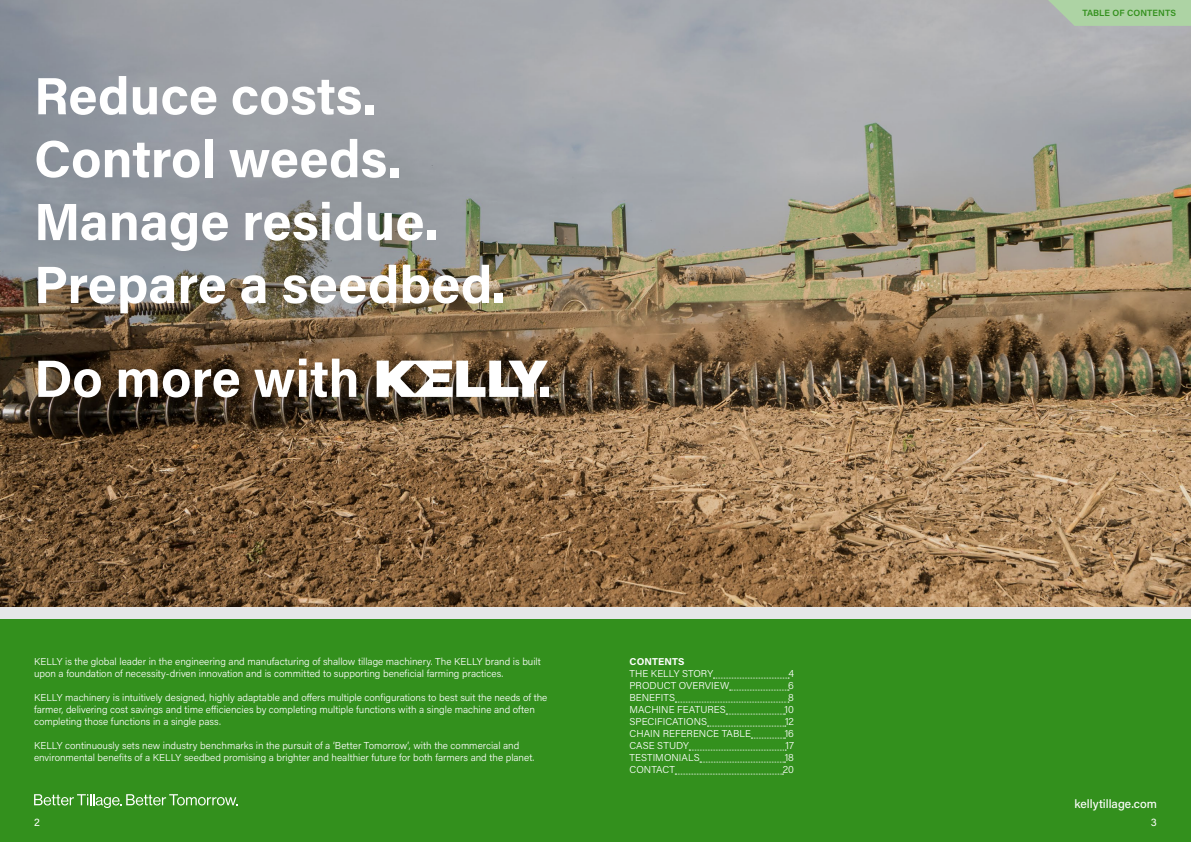
<style>
.page{position:relative;width:1191px;height:842px;background:#fff}
.page>*{position:absolute;margin:0;border:0;box-sizing:border-box;transform-origin:0 0}
.t1{font:700 52.4px/62.9px "Acumin Pro";color:#fff}
.t2{font:500 12px "Acumin Pro";color:#fff}
.t3{font:11px "Acumin Pro";color:#fff}
.Body_10pt_light{font:300 10px/12px "Acumin Pro";color:#fff}
.t4{font:700 10px "Acumin Pro";letter-spacing:.01em;color:#fff}
.Tab_Label_Green{font:600 9px "Acumin Pro";letter-spacing:.01em;color:#33901d}
</style>
<div class="page">
<div style="left:0;top:0;width:595px;height:842px;background:#33901d"></div>
<div style="left:595px;top:0;width:596px;height:842px;background:#33901d"></div>
<svg style="left:34px;top:794px;width:204px;height:14px"></svg>
<img style="left:0;top:0;width:1191px;height:607px">
<svg style="left:1048px;top:0;width:143px;height:26px;background:#adcfa5"></svg>
<svg style="left:713px;top:678px;width:76px;height:1px"></svg>
<svg style="left:729px;top:690px;width:60px;height:1px"></svg>
<svg style="left:675px;top:702px;width:114px;height:1px"></svg>
<svg style="left:726px;top:714px;width:59px;height:1px"></svg>
<svg style="left:707px;top:726px;width:79px;height:1px"></svg>
<svg style="left:751px;top:738px;width:34px;height:1px"></svg>
<svg style="left:689px;top:750px;width:97px;height:1px"></svg>
<svg style="left:700px;top:762px;width:85px;height:1px"></svg>
<svg style="left:675px;top:774px;width:108px;height:1px"></svg>
<div style="left:0;top:607px;width:1191px;height:12px;background:#e6e7e8"></div>
<svg style="left:377px;top:361px;width:171px;height:36px;background:#b7b0a8"></svg>
<p class="t1" style="left:34px;top:62px;width:473px">Reduce costs.<br>Control weeds.<br>Manage residue.<br>Prepare a seedbed.</p>
<p class="t1" style="left:34px;top:345px;width:327px">Do more with</p>
<p class="t1" style="left:538px;top:345px;width:15px">.</p>
<p class="Body_10pt_light" style="left:34px;top:655px;width:508px">KELLY is the global leader in the engineering and manufacturing of shallow tillage machinery. The KELLY brand is built upon a foundation of necessity-driven innovation and is committed to supporting beneficial farming practices.</p>
<p class="Body_10pt_light" style="left:34px;top:691px;width:515px">KELLY machinery is intuitively designed, highly adaptable and offers multiple configurations to best suit the needs of the farmer, delivering cost savings and time efficiencies by completing multiple functions with a single machine and often completing those functions in a single pass.</p>
<p class="Body_10pt_light" style="left:34px;top:739px;width:502px">KELLY continuously sets new industry benchmarks in the pursuit of a ‘Better Tomorrow’, with the commercial and environmental benefits of a KELLY seedbed promising a brighter and healthier future for both farmers and the planet.</p>
<p class="t4" style="left:629px;top:654px;width:56px">CONTENTS</p>
<p class="Body_10pt_light" style="left:629px;top:667px;width:85px">THE KELLY STORY</p>
<p class="Body_10pt_light" style="left:788px;top:667px;width:7px">4</p>
<p class="Body_10pt_light" style="left:629px;top:679px;width:101px">PRODUCT OVERVIEW</p>
<p class="Body_10pt_light" style="left:788px;top:679px;width:7px">6</p>
<p class="Body_10pt_light" style="left:629px;top:691px;width:47px">BENEFITS</p>
<p class="Body_10pt_light" style="left:788px;top:691px;width:7px">8</p>
<p class="Body_10pt_light" style="left:629px;top:703px;width:98px">MACHINE FEATURES</p>
<p class="Body_10pt_light" style="left:784px;top:703px;width:11px">10</p>
<p class="Body_10pt_light" style="left:629px;top:715px;width:79px">SPECIFICATIONS</p>
<p class="Body_10pt_light" style="left:785px;top:715px;width:10px">12</p>
<p class="Body_10pt_light" style="left:629px;top:727px;width:123px">CHAIN REFERENCE TABLE</p>
<p class="Body_10pt_light" style="left:784px;top:727px;width:11px">16</p>
<p class="Body_10pt_light" style="left:629px;top:739px;width:61px">CASE STUDY</p>
<p class="Body_10pt_light" style="left:785px;top:739px;width:10px">17</p>
<p class="Body_10pt_light" style="left:629px;top:751px;width:72px">TESTIMONIALS</p>
<p class="Body_10pt_light" style="left:784px;top:751px;width:11px">18</p>
<p class="Body_10pt_light" style="left:629px;top:763px;width:47px">CONTACT</p>
<p class="Body_10pt_light" style="left:782px;top:763px;width:13px">20</p>
<p class="Tab_Label_Green" style="left:1082px;top:6px;width:95px">TABLE OF CONTENTS</p>
<p class="t2" style="left:1074px;top:795px;width:84px">kellytillage.com</p>
<p class="t3" style="left:34px;top:814px;width:7px">2</p>
<p class="t3" style="left:1150px;top:814px;width:8px">3</p>
</div>
